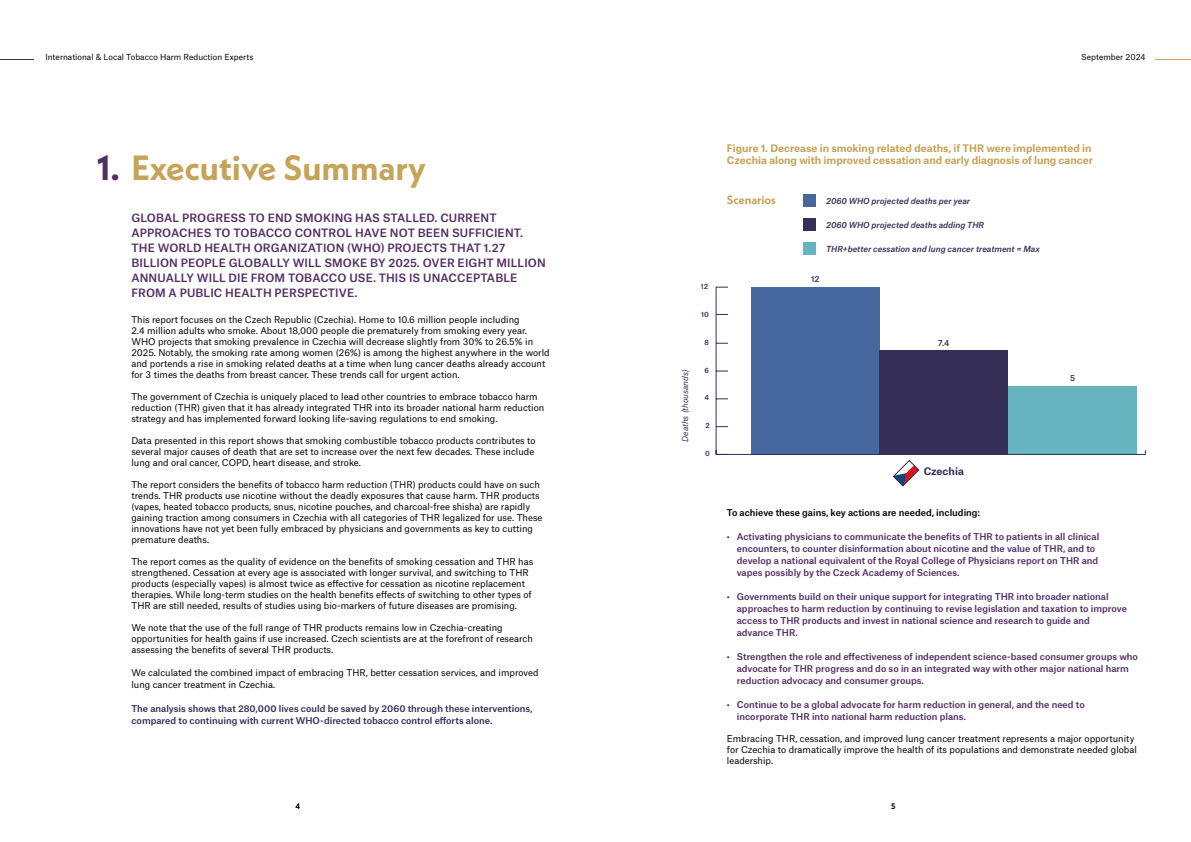
<style>
.page{position:relative;width:1191px;height:842px;background:#fff}
.page>*{position:absolute;margin:0;border:0;box-sizing:border-box;transform-origin:0 0}
.t1{font:700 35px "Neue Kabel";color:#c5a459}
.t2{font:700 12px "Neue Kabel";color:#c5a459}
.t3{font:500 11px/15px "Atlas Grotesk";letter-spacing:.01em;color:#522e64}
.t4{font:700 10px/12px "Atlas Grotesk";color:#c5a459}
.t5{font:700 10px "Atlas Grotesk";color:#352e56}
.t6{font:9px/11px "Atlas Grotesk";color:#000}
.t7{font:500 9px/12px "Atlas Grotesk";color:#522e64}
.t8{font:500 9px/12px "Atlas Grotesk";color:#352e56}
.t9{font:500 9px "Atlas Grotesk";color:#000}
.t10{font:italic 500 8px "Atlas Grotesk";color:#352e56}
.t11{font:8px "Atlas Grotesk";color:#000}
.t12{font:italic 8px "Atlas Grotesk";color:#352e56}
.t13{font:500 8px "Atlas Grotesk";color:#352e56}
.t14{font:700 8px "Neue Kabel";color:#000}
.t15{font:500 6.9px "Atlas Grotesk";color:#352e56}
.s1{color:#522e64}
</style>
<div class="page">
<hr style="left:0;top:59px;width:34px;height:1px;background:#352e56">
<hr style="left:1155px;top:59px;width:36px;height:1px;background:#c5a459">
<div style="left:803px;top:194px;width:12px;height:12px;background:#47689f"></div>
<div style="left:803px;top:218px;width:12px;height:12px;background:#352e56"></div>
<div style="left:803px;top:242px;width:12px;height:12px;background:#67b4c1"></div>
<svg style="left:893px;top:460px;width:26px;height:26px"></svg>
<div style="left:1007px;top:386px;width:130px;height:69px;background:#67b4c1"></div>
<div style="left:752px;top:287px;width:128px;height:167px;background:#47689f"></div>
<div style="left:879px;top:350px;width:129px;height:105px;background:#352e56"></div>
<hr style="left:716px;top:454px;width:429px;height:1px;background:#352e56">
<hr style="left:716px;top:287px;width:1px;height:167px;background:#352e56">
<svg style="left:716px;top:399px;width:12px;height:1px"></svg>
<svg style="left:716px;top:314px;width:12px;height:1px"></svg>
<svg style="left:716px;top:287px;width:12px;height:1px"></svg>
<p class="t11" style="left:45px;top:51px;width:209px">International &amp; Local Tobacco Harm Reduction Experts</p>
<p class="t11" style="left:1081px;top:51px;width:66px">September 2024</p>
<h1 class="t1" style="left:97px;top:146px;width:331px"><span class="s1">1.</span> Executive Summary</h1>
<p class="t3" style="left:131px;top:209px;width:416px">GLOBAL PROGRESS TO END SMOKING HAS STALLED. CURRENT APPROACHES TO TOBACCO CONTROL HAVE NOT BEEN SUFFICIENT.<br>THE WORLD HEALTH ORGANIZATION (WHO) PROJECTS THAT 1.27<br>BILLION PEOPLE GLOBALLY WILL SMOKE BY 2025. OVER EIGHT MILLION ANNUALLY WILL DIE FROM TOBACCO USE. THIS IS UNACCEPTABLE FROM A PUBLIC HEALTH PERSPECTIVE.</p>
<p class="t6" style="left:131px;top:313px;width:420px">This report focuses on the Czech Republic (Czechia). Home to 10.6 million people including<br>2.4 million adults who smoke. About 18,000 people die prematurely from smoking every year.<br>WHO projects that smoking prevalence in Czechia will decrease slightly from 30% to 26.5% in 2025. Notably, the smoking rate among women (26%) is among the highest anywhere in the world and portends a rise in smoking related deaths at a time when lung cancer deaths already account for 3 times the deaths from breast cancer. These trends call for urgent action.</p>
<p class="t6" style="left:131px;top:390px;width:414px">The government of Czechia is uniquely placed to lead other countries to embrace tobacco harm reduction (THR) given that it has already integrated THR into its broader national harm reduction strategy and has implemented forward looking life-saving regulations to end smoking.</p>
<p class="t6" style="left:131px;top:434px;width:406px">Data presented in this report shows that smoking combustible tobacco products contributes to several major causes of death that are set to increase over the next few decades. These include lung and oral cancer, COPD, heart disease, and stroke.</p>
<p class="t6" style="left:131px;top:478px;width:413px">The report considers the benefits of tobacco harm reduction (THR) products could have on such trends. THR products use nicotine without the deadly exposures that cause harm. THR products (vapes, heated tobacco products, snus, nicotine pouches, and charcoal-free shisha) are rapidly gaining traction among consumers in Czechia with all categories of THR legalized for use. These innovations have not yet been fully embraced by physicians and governments as key to cutting premature deaths.</p>
<p class="t6" style="left:131px;top:555px;width:403px">The report comes as the quality of evidence on the benefits of smoking cessation and THR has strengthened. Cessation at every age is associated with longer survival, and switching to THR products (especially vapes) is almost twice as effective for cessation as nicotine replacement therapies. While long-term studies on the health benefits effects of switching to other types of THR are still needed, results of studies using bio-markers of future diseases are promising.</p>
<p class="t6" style="left:131px;top:621px;width:403px">We note that the use of the full range of THR products remains low in Czechia-creating opportunities for health gains if use increased. Czech scientists are at the forefront of research assessing the benefits of several THR products.</p>
<p class="t6" style="left:131px;top:665px;width:409px;line-height:12px">We calculated the combined impact of embracing THR, better cessation services, and improved lung cancer treatment in Czechia.</p>
<p class="t8" style="left:131px;top:701px;width:403px">The analysis shows that 280,000 lives could be saved by 2060 through these interventions, compared to continuing with current WHO-directed tobacco control efforts alone.</p>
<p class="t12" style="left:679px;top:442px;width:74px;rotate:-90deg">Deaths (thousands)</p>
<p class="t4" style="left:727px;top:141px;width:367px">Figure 1. Decrease in smoking related deaths, if THR were implemented in<br>Czechia along with improved cessation and early diagnosis of lung cancer</p>
<p class="t15" style="left:701px;top:281px;width:9px">12</p>
<p class="t15" style="left:701px;top:308px;width:9px">10</p>
<h2 class="t2" style="left:727px;top:192px;width:51px">Scenarios</h2>
<p class="t10" style="left:826px;top:194px;width:146px">2060 WHO projected deaths per year</p>
<p class="t10" style="left:826px;top:218px;width:159px">2060 WHO projected deaths adding THR</p>
<p class="t10" style="left:826px;top:242px;width:215px">THR+better cessation and lung cancer treatment = Max</p>
<p class="t13" style="left:811px;top:273px;width:10px">12</p>
<p class="t15" style="left:704px;top:337px;width:6px">8</p>
<p class="t13" style="left:938px;top:336px;width:13px">7.4</p>
<p class="t15" style="left:704px;top:364px;width:6px">6</p>
<p class="t15" style="left:704px;top:392px;width:6px">4</p>
<p class="t15" style="left:705px;top:420px;width:6px">2</p>
<p class="t15" style="left:705px;top:447px;width:6px">0</p>
<p class="t5" style="left:923px;top:463px;width:42px">Czechia</p>
<p class="t13" style="left:1070px;top:371px;width:7px">5</p>
<p class="t9" style="left:727px;top:505px;width:255px">To achieve these gains, key actions are needed, including:</p>
<p class="t7" style="left:737px;top:530px;width:364px;text-indent:-10px">• Activating physicians to communicate the benefits of THR to patients in all clinical encounters, to counter disinformation about nicotine and the value of THR, and to develop a national equivalent of the Royal College of Physicians report on THR and vapes possibly by the Czeck Academy of Sciences.</p>
<p class="t7" style="left:737px;top:590px;width:391px;text-indent:-10px">• Governments build on their unique support for integrating THR into broader national approaches to harm reduction by continuing to revise legislation and taxation to improve access to THR products and invest in national science and research to guide and advance THR.</p>
<p class="t7" style="left:737px;top:650px;width:403px;text-indent:-10px">• Strengthen the role and effectiveness of independent science-based consumer groups who advocate for THR progress and do so in an integrated way with other major national harm reduction advocacy and consumer groups.</p>
<p class="t7" style="left:737px;top:698px;width:349px;text-indent:-10px">• Continue to be a global advocate for harm reduction in general, and the need to incorporate THR into national harm reduction plans.</p>
<p class="t6" style="left:727px;top:732px;width:411px">Embracing THR, cessation, and improved lung cancer treatment represents a major opportunity for Czechia to dramatically improve the health of its populations and demonstrate needed global leadership.</p>
<p class="t14" style="left:295px;top:801px;width:6px">4</p>
<p class="t14" style="left:891px;top:801px;width:6px">5</p>
</div>
